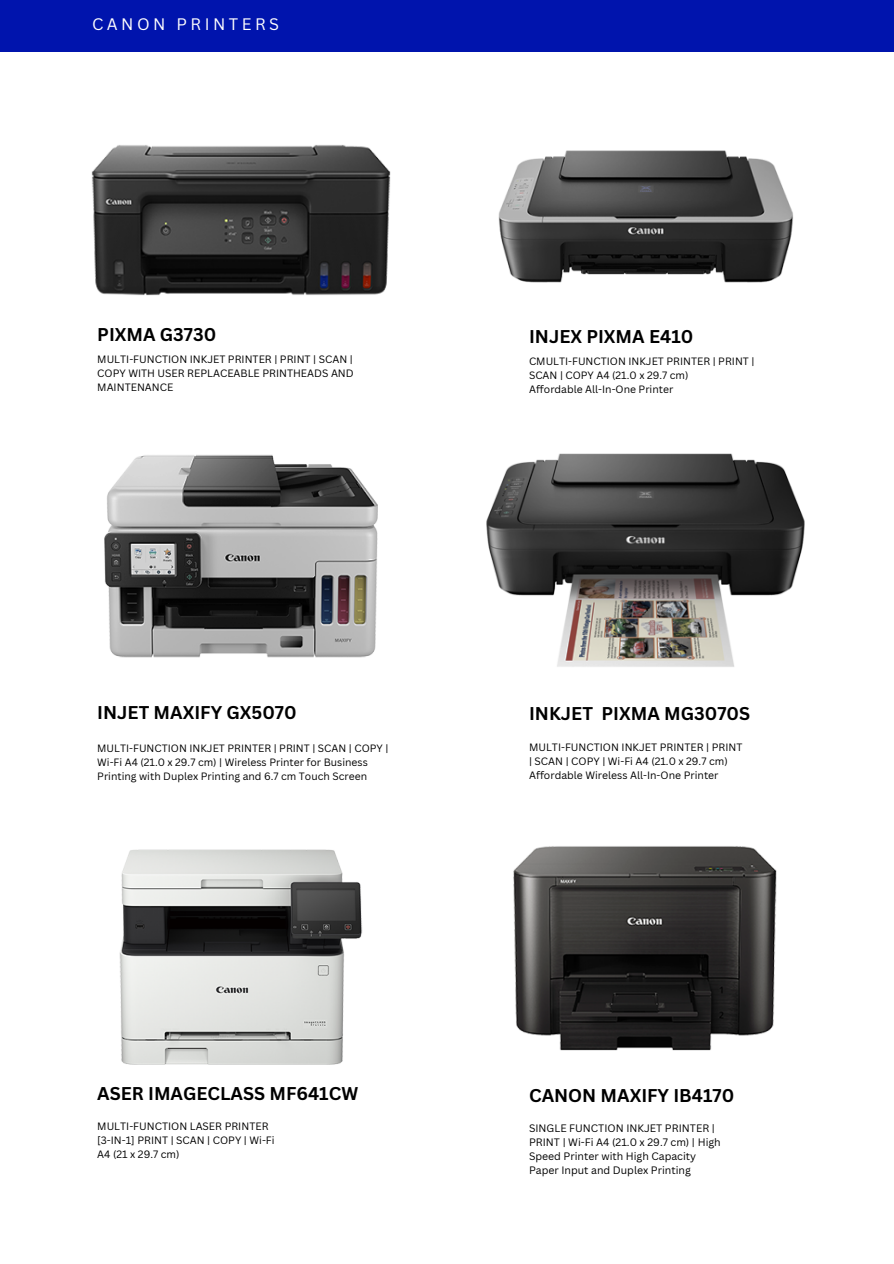
<style>
.page{position:relative;width:894px;height:1264px;background:#fff}
.page>*{position:absolute;margin:0;border:0;box-sizing:border-box;transform-origin:0 0}
.t1{font:700 18px "Canva Sans";color:#000}
.t2{font:16.2px "Canva Sans";letter-spacing:.215em;color:#fff}
.t3{font:10.5px/14px "Canva Sans";color:#000}
.t4{font:10.35px/13.8px "Canva Sans";color:#000}
</style>
<div class="page">
<div style="left:0;top:0;width:893px;height:51px;background:#0014ad"></div>
<img style="left:104px;top:454px;width:274px;height:204px">
<img style="left:119px;top:849px;width:244px;height:216px">
<img style="left:486px;top:453px;width:319px;height:214px">
<img style="left:91px;top:145px;width:300px;height:151px">
<img style="left:498px;top:150px;width:296px;height:133px">
<img style="left:513px;top:846px;width:264px;height:205px">
<h2 class="t2" style="left:92px;top:13px;width:188px">CANON PRINTERS</h2>
<p class="t1" style="left:97px;top:322px;width:120px">PIXMA G3730</p>
<p class="t4" style="left:97px;top:352px;width:258px;text-align:justify">MULTI-FUNCTION INKJET PRINTER | PRINT | SCAN | COPY WITH USER REPLACEABLE PRINTHEADS AND MAINTENANCE</p>
<h1 class="t1" style="left:97px;top:699px;width:201px">INJET MAXIFY GX5070</h1>
<h3 class="t4" style="left:97px;top:741px;width:292px">MULTI-FUNCTION INKJET PRINTER | PRINT | SCAN | COPY |<br>Wi-Fi A4 (21.0 x 29.7 cm) | Wireless Printer for Business<br>Printing with Duplex Printing and 6.7 cm Touch Screen</h3>
<h1 class="t1" style="left:97px;top:1080px;width:262px">ASER IMAGECLASS MF641CW</h1>
<p class="t4" style="left:97px;top:1119px;width:179px">MULTI-FUNCTION LASER PRINTER [3-IN-1] PRINT | SCAN | COPY | Wi-Fi<br>A4 (21 x 29.7 cm)</p>
<p class="t1" style="left:529px;top:324px;width:166px">INJEX PIXMA E410</p>
<h1 class="t4" style="left:529px;top:354px;width:227px">CMULTI-FUNCTION INKJET PRINTER | PRINT |<br>SCAN | COPY A4 (21.0 x 29.7 cm)</h1>
<h1 class="t4" style="left:529px;top:382px;width:146px">Affordable All-In-One Printer</h1>
<p class="t1" style="left:529px;top:700px;width:222px">INKJET PIXMA MG3070S</p>
<p class="t4" style="left:529px;top:740px;width:215px">MULTI-FUNCTION INKJET PRINTER | PRINT | SCAN | COPY | Wi-Fi A4 (21.0 x 29.7 cm)</p>
<p class="t4" style="left:529px;top:768px;width:191px">Affordable Wireless All-In-One Printer</p>
<p class="t1" style="left:529px;top:1082px;width:207px">CANON MAXIFY IB4170</p>
<h1 class="t3" style="left:529px;top:1121px;width:193px">SINGLE FUNCTION INKJET PRINTER | PRINT | Wi-Fi A4 (21.0 x 29.7 cm) | High Speed Printer with High Capacity Paper Input and Duplex Printing</h1>
</div>
